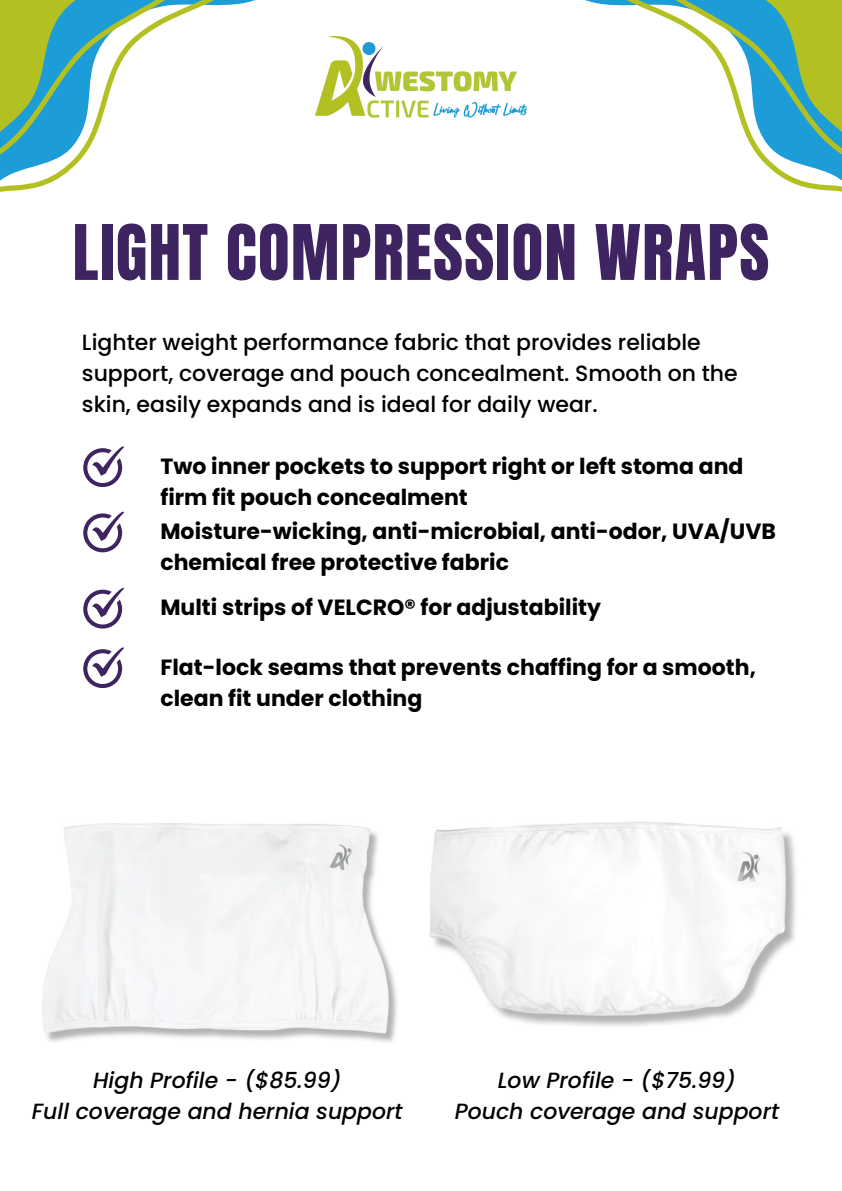
<style>
.page{position:relative;width:842px;height:1191px;background:#fff}
.page>*{position:absolute;margin:0;border:0;box-sizing:border-box;transform-origin:0 0}
.t1{font:65px "Anton";letter-spacing:.02em;color:#3e2460}
.t2{font:700 22px/30.8px "Poppins";color:#000}
.t3{font:500 22px/30.8px "Poppins";color:#000}
.t4{font:italic 500 22px "Poppins";color:#000}
</style>
<div class="page">
<svg style="left:0;top:0;width:255px;height:192px"></svg>
<svg style="left:585px;top:0;width:257px;height:192px"></svg>
<svg style="left:83px;top:446px;width:41px;height:40px"></svg>
<svg style="left:83px;top:588px;width:41px;height:40px"></svg>
<svg style="left:83px;top:511px;width:41px;height:41px"></svg>
<svg style="left:83px;top:647px;width:41px;height:40px"></svg>
<img style="left:316px;top:37px;width:210px;height:81px">
<img style="left:42px;top:823px;width:355px;height:219px">
<img style="left:429px;top:821px;width:367px;height:205px">
<p class="t1" style="left:73px;top:206px;width:698px">LIGHT COMPRESSION WRAPS</p>
<p class="t3" style="left:82px;top:327px;width:657px">Lighter weight performance fabric that provides reliable support, coverage and pouch concealment. Smooth on the skin, easily expands and is ideal for daily wear.</p>
<p class="t2" style="left:160px;top:450px;width:585px">Two inner pockets to support right or left stoma and firm fit pouch concealment</p>
<p class="t2" style="left:160px;top:516px;width:617px">Moisture-wicking, anti-microbial, anti-odor, UVA/UVB chemical free protective fabric</p>
<p class="t2" style="left:160px;top:592px;width:442px">Multi strips of VELCRO® for adjustability</p>
<h1 class="t2" style="left:160px;top:651px;width:597px">Flat-lock seams that prevents chaffing for a smooth, clean fit under clothing</h1>
<p class="t4" style="left:93px;top:1065px;width:250px">High Profile - ($85.99)</p>
<p class="t4" style="left:32px;top:1095px;width:372px">Full coverage and hernia support</p>
<p class="t4" style="left:498px;top:1065px;width:240px">Low Profile - ($75.99)</p>
<p class="t4" style="left:455px;top:1095px;width:326px">Pouch coverage and support</p>
</div>
